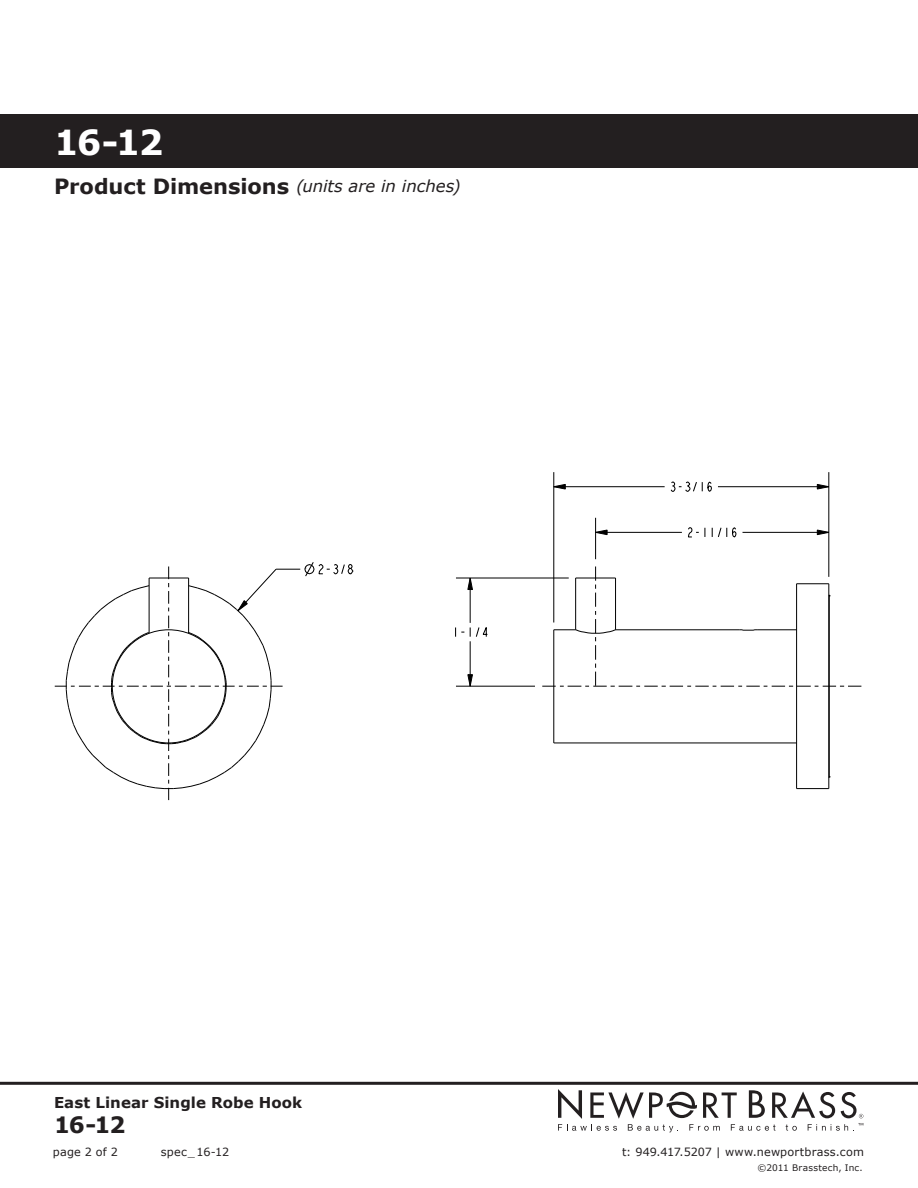
<style>
.page{position:relative;width:918px;height:1188px;background:#fff}
.page>*{position:absolute;margin:0;border:0;box-sizing:border-box;transform-origin:0 0}
.t1{font:700 34.5px "Verdana";color:#fff}
.t2{font:700 22.5px "Verdana";color:#231f20}
.t3{font:italic 16.5px "Verdana";letter-spacing:-.005em;color:#231f20}
.t4{font:700 15px "Verdana";letter-spacing:.005em;color:#231f20}
.t5{font:11.25px "Verdana";letter-spacing:.015em;color:#231f20}
.t6{font:9px "Verdana";letter-spacing:.025em;color:#231f20}
.s1{font-weight:700;font-style:normal;font-size:21px}
</style>
<div class="page">
<div style="left:0;top:114px;width:918px;height:54px;background:#231f20"></div>
<hr style="left:0;top:1082px;width:918px;height:3px;background:#231f20">
<svg style="left:455px;top:627px;width:9px;height:10px"></svg>
<svg style="left:470px;top:627px;width:18px;height:10px"></svg>
<svg style="left:467px;top:674px;width:6px;height:12px"></svg>
<svg style="left:467px;top:577px;width:6px;height:13px"></svg>
<svg style="left:670px;top:481px;width:42px;height:11px"></svg>
<svg style="left:553px;top:484px;width:13px;height:6px"></svg>
<svg style="left:817px;top:484px;width:12px;height:6px"></svg>
<svg style="left:688px;top:527px;width:17px;height:11px"></svg>
<svg style="left:712px;top:527px;width:25px;height:11px"></svg>
<svg style="left:817px;top:530px;width:12px;height:5px"></svg>
<svg style="left:596px;top:530px;width:12px;height:5px"></svg>
<hr style="left:470px;top:578px;width:1px;height:45px;background:#000">
<hr style="left:470px;top:641px;width:1px;height:45px;background:#000">
<hr style="left:554px;top:472px;width:1px;height:151px;background:#000">
<hr style="left:595px;top:518px;width:1px;height:41px;background:#000">
<hr style="left:456px;top:686px;width:79px;height:1px;background:#000">
<hr style="left:829px;top:472px;width:1px;height:105px;background:#000">
<hr style="left:456px;top:578px;width:113px;height:1px;background:#000">
<hr style="left:743px;top:532px;width:86px;height:1px;background:#000">
<hr style="left:596px;top:532px;width:86px;height:1px;background:#000">
<hr style="left:718px;top:486px;width:111px;height:1px;background:#000">
<hr style="left:554px;top:486px;width:111px;height:1px;background:#000">
<hr style="left:554px;top:630px;width:1px;height:113px;background:#000">
<hr style="left:797px;top:788px;width:32px;height:1px;background:#000">
<hr style="left:554px;top:743px;width:243px;height:1px;background:#000">
<hr style="left:796px;top:584px;width:1px;height:205px;background:#000">
<hr style="left:829px;top:584px;width:1px;height:205px;background:#000">
<svg style="left:55px;top:562px;width:299px;height:238px"></svg>
<svg style="left:542px;top:566px;width:319px;height:121px"></svg>
<svg style="left:558px;top:1089px;width:305px;height:43px"></svg>
<h1 class="t1" style="left:54px;top:121px;width:111px">16-12</h1>
<h3 class="t3" style="left:54px;top:176px;width:408px"><span class="s1">Product Dimensions</span> (units are in inches)</h3>
<h3 class="t4" style="left:54px;top:1093px;width:250px">East Linear Single Robe Hook</h3>
<h2 class="t2" style="left:54px;top:1111px;width:73px">16-12</h2>
<p class="t5" style="left:53px;top:1144px;width:67px">page 2 of 2</p>
<p class="t5" style="left:161px;top:1144px;width:70px">spec_16-12</p>
<p class="t5" style="left:622px;top:1144px;width:243px">t: 949.417.5207 | www.newportbrass.com</p>
<p class="t6" style="left:758px;top:1162px;width:107px">©2011 Brasstech, Inc.</p>
</div>
